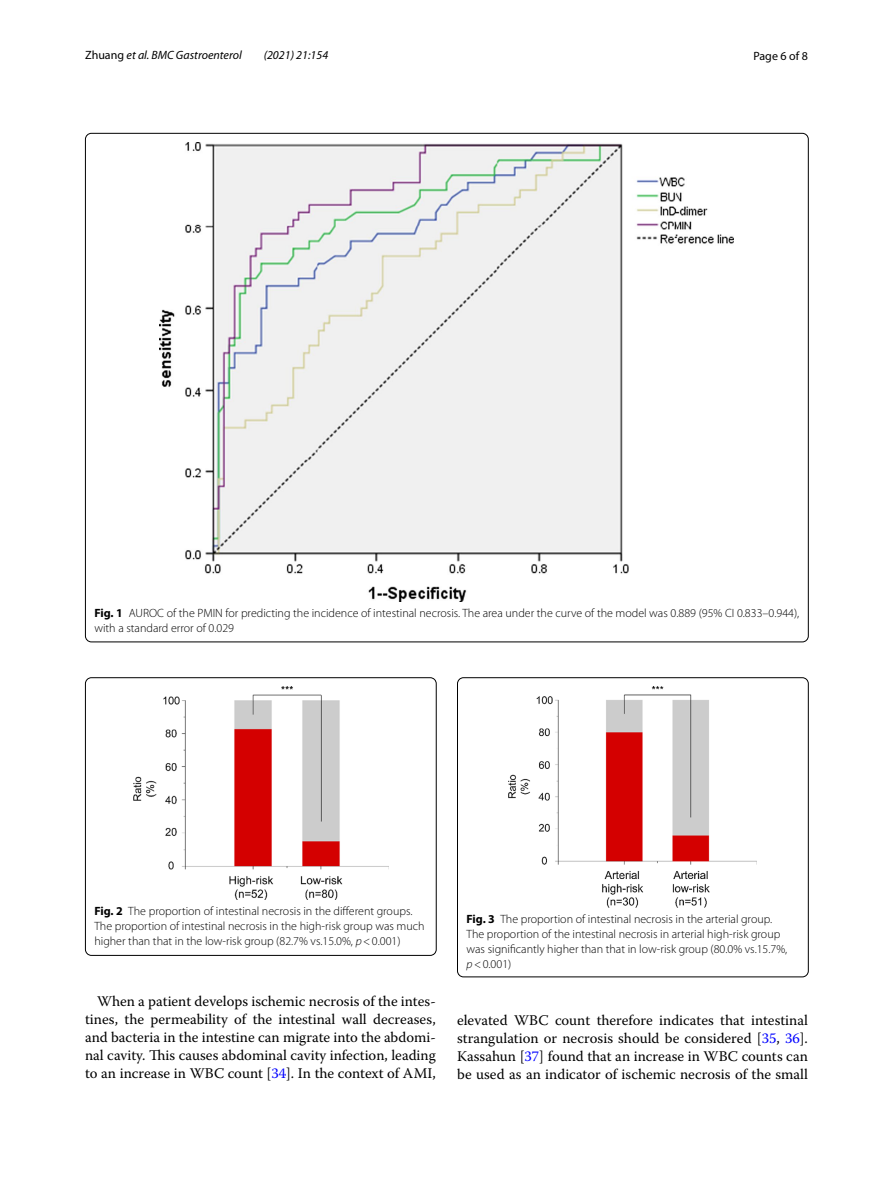
<style>
.page{position:relative;width:893px;height:1187px;background:#fff}
.page>*{position:absolute;margin:0;border:0;box-sizing:border-box;transform-origin:0 0}
.t1{font:14.7px/18px "Warnock Pro";color:#000;text-align:justify}
.t2{font:300 12px/15px "Myriad Pro";color:#000}
.t3{font:italic 12px "Myriad Pro";color:#000}
.t4{font:12px "Myriad Pro";color:#000}
.s1{font-style:normal}
.s2{font-weight:700}
.s3{font-style:italic}
.s4{color:#00f}
</style>
<div class="page">
<img style="left:160px;top:142px;width:574px;height:459px">
<img style="left:133px;top:686px;width:255px;height:213px">
<div style="left:85px;top:677px;width:351px;height:278px;border:1px solid #000;border-radius:6px"></div>
<img style="left:509px;top:686px;width:248px;height:221px">
<div style="left:457px;top:677px;width:351px;height:300px;border:1px solid #000;border-radius:6px"></div>
<p class="t3" style="left:85px;top:48px;width:158px"><span class="s1">Zhuang</span> et al. BMC Gastroenterol</p>
<p class="t3" style="left:264px;top:48px;width:66px">(2021) 21:154</p>
<p class="t4" style="left:753px;top:48px;width:56px">Page 6 of 8</p>
<p class="t2" style="left:94px;top:605px;width:706px"><span class="s2">Fig. 1</span> AUROC of the PMIN for predicting the incidence of intestinal necrosis. The area under the curve of the model was 0.889 (95% CI 0.833–0.944), with a standard error of 0.029</p>
<p class="t2" style="left:94px;top:903px;width:332px"><span class="s2">Fig. 2</span> The proportion of intestinal necrosis in the different groups.<br>The proportion of intestinal necrosis in the high-risk group was much higher than that in the low-risk group (82.7% vs.15.0%, <span class="s3">p</span>&lt;0.001)</p>
<p class="t2" style="left:466px;top:911px;width:322px"><span class="s2">Fig. 3</span> The proportion of intestinal necrosis in the arterial group.<br>The proportion of the intestinal necrosis in arterial high-risk group was significantly higher than that in low-risk group (80.0% vs.15.7%, <span class="s3">p</span>&lt;0.001)</p>
<p class="t1" style="left:85px;top:992px;width:352px;text-indent:12px">When a patient develops ischemic necrosis of the intes&shy;tines, the permeability of the intestinal wall decreases, and bacteria in the intestine can migrate into the abdomi&shy;nal cavity. This causes abdominal cavity infection, leading to an increase in WBC count [<span class="s4">34</span>]. In the context of AMI,</p>
<p class="t1" style="left:457px;top:1010px;width:352px">elevated WBC count therefore indicates that intestinal strangulation or necrosis should be considered [<span class="s4">35</span>, <span class="s4">36</span>].<br>Kassahun [<span class="s4">37</span>] found that an increase in WBC counts can be used as an indicator of ischemic necrosis of the small</p>
</div>
